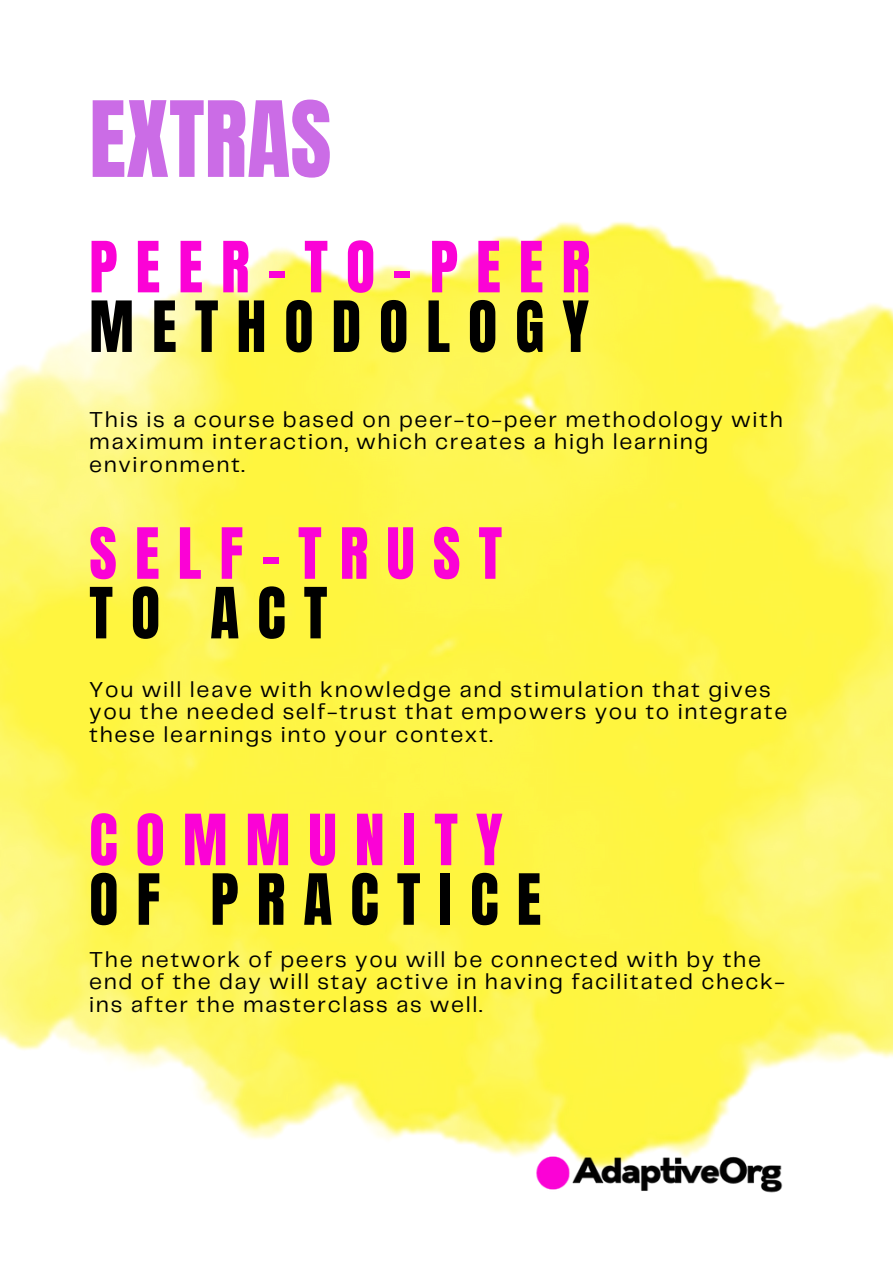
<style>
.page{position:relative;width:893px;height:1264px;background:#fff}
.page>*{position:absolute;margin:0;border:0;box-sizing:border-box;transform-origin:0 0}
.t1{font:89.1px "Anton";color:#cb6ce6}
.t2{font:60px "Anton";letter-spacing:.3em;color:#fb02d6}
.t3{font:60px "Anton";letter-spacing:.3em;color:#000}
.t4{font:22.5px/22.5px "Telegraf";letter-spacing:.07em;color:#000}
</style>
<div class="page">
<img style="left:0;top:222px;width:892px;height:931px">
<img style="left:501px;top:995px;width:354px;height:198px">
<h1 class="t1" style="left:89px;top:75px;width:244px">EXTRAS</h1>
<h2 class="t2" style="left:89px;top:224px;width:502px">PEER-TO-PEER</h2>
<h2 class="t3" style="left:89px;top:284px;width:501px">METHODOLOGY</h2>
<p class="t4" style="left:89px;top:409px;width:695px">This is a course based on peer-to-peer methodology with maximum interaction, which creates a high learning environment.</p>
<h2 class="t2" style="left:89px;top:510px;width:414px">SELF-TRUST</h2>
<h2 class="t3" style="left:89px;top:570px;width:240px">TO ACT</h2>
<p class="t4" style="left:89px;top:679px;width:699px">You will leave with knowledge and stimulation that gives you the needed self-trust that empowers you to integrate these learnings into your context.</p>
<h2 class="t2" style="left:89px;top:796px;width:415px">COMMUNITY</h2>
<h2 class="t3" style="left:89px;top:856px;width:453px">OF PRACTICE</h2>
<p class="t4" style="left:89px;top:949px;width:697px">The network of peers you will be connected with by the end of the day will stay active in having facilitated check&shy;ins after the masterclass as well.</p>
</div>
